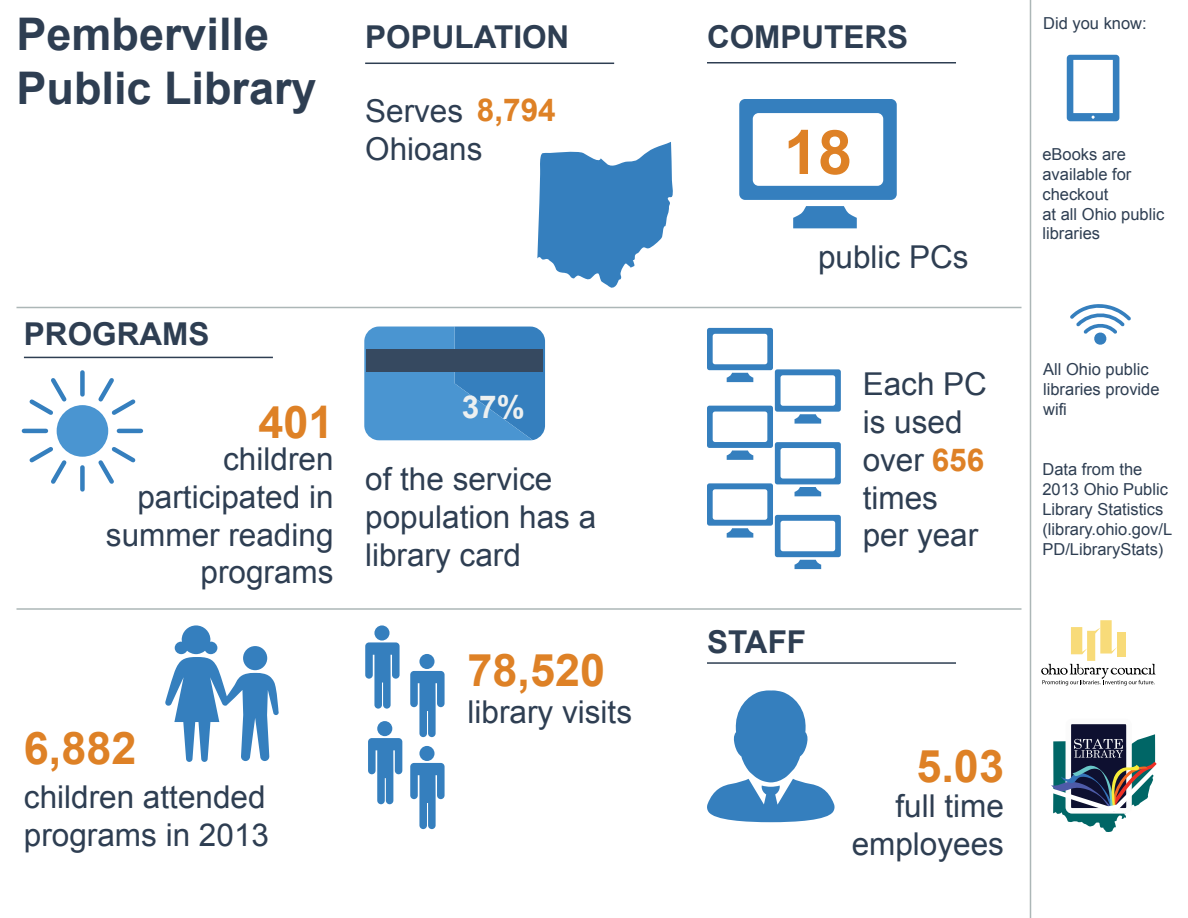
<style>
.page{position:relative;width:1188px;height:918px;background:#fff}
.page>*{position:absolute;margin:0;border:0;box-sizing:border-box;transform-origin:0 0}
.t1{font:700 61.5px "Arial";color:#de8126}
.t2{font:700 45px/54px "Arial";color:#2e3e52}
.t3{font:700 45px "Arial";color:#de8126}
.t4{font:31.5px/37.8px "Arial";color:#2e3e52}
.t5{font:700 31.5px "Arial";color:#2e3e52}
.t6{font:700 31.5px "Arial";color:#edf0f0}
.t7{font:16.5px/19.8px "Arial";color:#2e3e52}
.s1{font-weight:700;color:#de8126}
</style>
<div class="page">
<svg style="left:364px;top:327px;width:181px;height:113px;background:#448eca"></svg>
<div style="left:366px;top:349px;width:177px;height:23px;background:#364960"></div>
<hr style="left:365px;top:63px;width:249px;height:1px;background:#2e3e52">
<hr style="left:707px;top:62px;width:249px;height:2px;background:#2e3e52">
<hr style="left:24px;top:357px;width:249px;height:1px;background:#2e3e52">
<div style="left:57px;top:405px;width:51px;height:52px;background:#4a95d1;border-radius:50%"></div>
<div style="left:80px;top:372px;width:5px;height:22px;background:#357fbe"></div>
<div style="left:80px;top:467px;width:5px;height:22px;background:#357fbe"></div>
<svg style="left:29px;top:378px;width:41px;height:41px"></svg>
<svg style="left:95px;top:443px;width:41px;height:41px"></svg>
<hr style="left:24px;top:429px;width:22px;height:4px;background:#357fbe">
<hr style="left:119px;top:429px;width:22px;height:4px;background:#357fbe">
<svg style="left:29px;top:443px;width:41px;height:41px"></svg>
<svg style="left:95px;top:378px;width:41px;height:41px"></svg>
<svg style="left:739px;top:99px;width:158px;height:101px"></svg>
<svg style="left:793px;top:206px;width:64px;height:22px"></svg>
<svg style="left:707px;top:328px;width:134px;height:241px"></svg>
<svg style="left:537px;top:142px;width:136px;height:146px"></svg>
<svg style="left:165px;top:625px;width:114px;height:137px"></svg>
<hr style="left:707px;top:662px;width:249px;height:2px;background:#2e3e52">
<svg style="left:707px;top:690px;width:128px;height:132px"></svg>
<hr style="left:16px;top:307px;width:1006px;height:1px;background:#acb7b7">
<svg style="left:374px;top:625px;width:16px;height:16px"></svg>
<svg style="left:365px;top:642px;width:35px;height:67px"></svg>
<div style="left:419px;top:654px;width:16px;height:15px;background:#357fbe;border-radius:50%"></div>
<svg style="left:410px;top:671px;width:35px;height:66px"></svg>
<div style="left:377px;top:721px;width:15px;height:15px;background:#357fbe;border-radius:50%"></div>
<svg style="left:368px;top:738px;width:34px;height:66px"></svg>
<div style="left:419px;top:746px;width:16px;height:15px;background:#357fbe;border-radius:50%"></div>
<svg style="left:410px;top:763px;width:35px;height:66px"></svg>
<svg style="left:1070px;top:304px;width:61px;height:41px"></svg>
<svg style="left:1067px;top:55px;width:52px;height:66px"></svg>
<svg style="left:1051px;top:724px;width:106px;height:108px"></svg>
<svg style="left:1041px;top:620px;width:115px;height:65px"></svg>
<hr style="left:16px;top:608px;width:1006px;height:2px;background:#acb7b7">
<hr style="left:1030px;top:0;width:1px;height:918px;background:#acb7b7">
<h2 class="t2" style="left:16px;top:9px;width:302px">Pemberville<br>Public Library</h2>
<p class="t5" style="left:365px;top:16px;width:206px">POPULATION</p>
<p class="t4" style="left:365px;top:92px;width:192px">Serves <span class="s1">8,794<br></span>Ohioans</p>
<p class="t5" style="left:24px;top:313px;width:187px">PROGRAMS</p>
<h2 class="t3" style="left:258px;top:392px;width:77px">401</h2>
<p class="t4" style="left:106px;top:440px;width:229px;text-align:right">children participated in summer reading programs</p>
<h2 class="t3" style="left:24px;top:719px;width:114px">6,882</h2>
<p class="t4" style="left:24px;top:779px;width:247px">children attended programs in 2013</p>
<p class="t6" style="left:462px;top:386px;width:65px">37%</p>
<p class="t4" style="left:365px;top:461px;width:233px">of the service population has a library card</p>
<h2 class="t3" style="left:468px;top:640px;width:139px">78,520</h2>
<p class="t4" style="left:468px;top:693px;width:166px">library visits</p>
<p class="t5" style="left:707px;top:16px;width:203px">COMPUTERS</p>
<h1 class="t1" style="left:784px;top:111px;width:70px">18</h1>
<p class="t4" style="left:818px;top:239px;width:152px">public PCs</p>
<p class="t5" style="left:707px;top:620px;width:101px">STAFF</p>
<p class="t4" style="left:863px;top:366px;width:126px">Each PC is used over <span class="s1">656 </span>times per year</p>
<h2 class="t3" style="left:916px;top:736px;width:89px">5.03</h2>
<p class="t4" style="left:852px;top:787px;width:154px;text-align:right">full time employees</p>
<p class="t7" style="left:1043px;top:13px;width:105px">Did you know:</p>
<p class="t7" style="left:1042px;top:145px;width:123px">eBooks are available for checkout<br>at all Ohio public libraries</p>
<p class="t7" style="left:1043px;top:360px;width:118px">All Ohio public libraries provide wifi</p>
<p class="t7" style="left:1042px;top:460px;width:131px">Data from the<br>2013 Ohio Public<br>Library Statistics (library.ohio.gov/L<br>PD/LibraryStats)</p>
</div>
